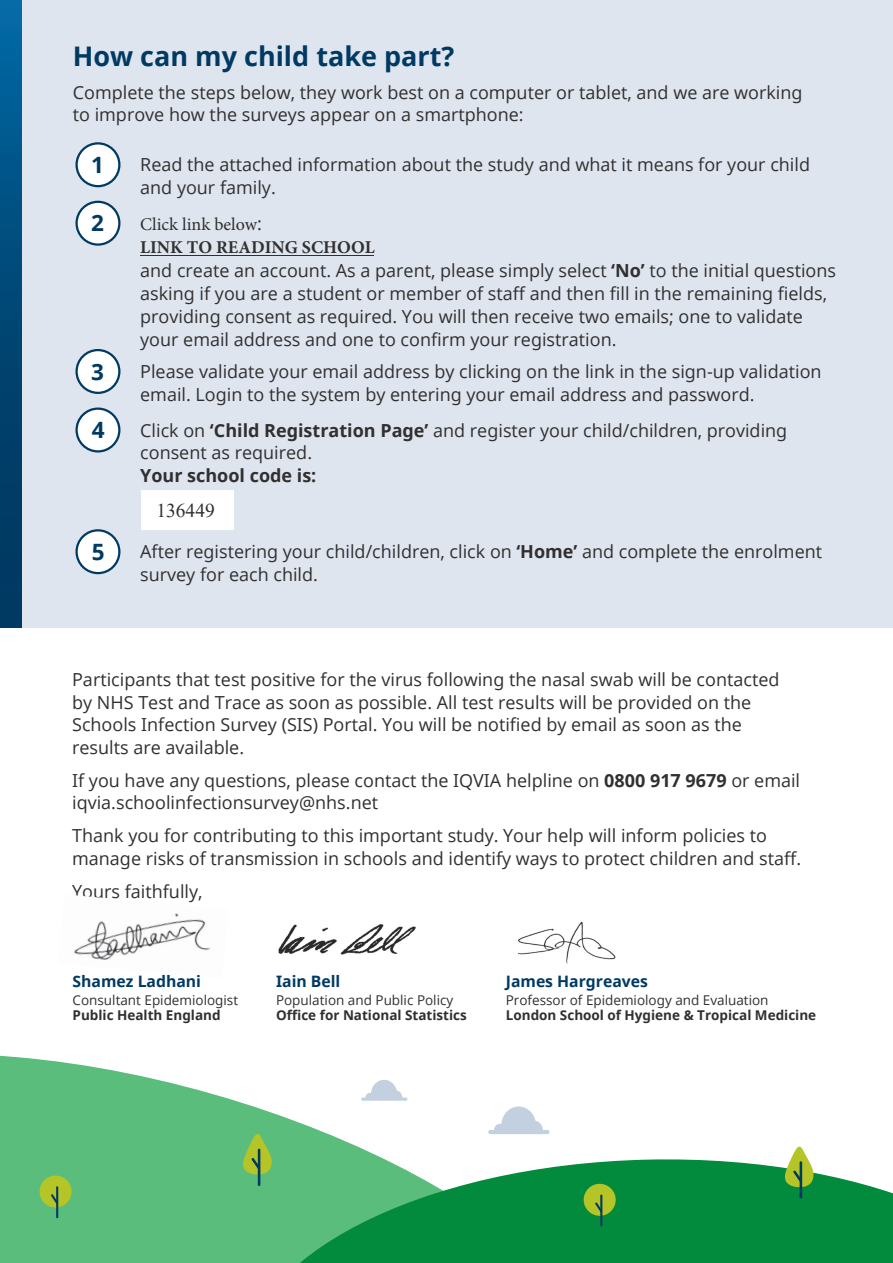
<style>
.page{position:relative;width:893px;height:1263px;background:#fff}
.page>*{position:absolute;margin:0;border:0;box-sizing:border-box;transform-origin:0 0}
.t1{font:700 27px "Open Sans";color:#003a63}
.t2{font:700 22.5px "Open Sans";color:#003a63}
.t3{font:19.5px "Times New Roman";color:#312f30}
.t4{font:18px/22.5px "Open Sans";color:#312f30}
.t5{font:700 18px "Open Sans";color:#312f30}
.t6{font:700 15.75px "Open Sans";color:#003a63}
.t7{font:13.5px "Open Sans";color:#312f30}
.t8{font:700 13.5px "Open Sans";color:#312f30}
.s1{font-family:"Minion Pro"}
.s2{font-family:"Minion Pro";font-weight:700}
.s3{font-weight:700}
</style>
<div class="page">
<div style="left:0;top:0;width:893px;height:628px;background:#dee5ee"></div>
<div style="left:141px;top:490px;width:93px;height:40px;background:#fff"></div>
<div style="left:0;top:0;width:21px;height:628px;background:linear-gradient(to bottom,#01659f,#003257)"></div>
<div style="left:77px;top:143px;width:42px;height:43px;background:#fff;border-radius:50%"></div>
<div style="left:75px;top:142px;width:45px;height:45px;border:2px solid #003a63;border-radius:50%"></div>
<div style="left:77px;top:202px;width:42px;height:43px;background:#fff;border-radius:50%"></div>
<div style="left:75px;top:201px;width:45px;height:45px;border:2px solid #003a63;border-radius:50%"></div>
<hr style="left:141px;top:255px;width:233px;height:1px;background:#312f30">
<div style="left:77px;top:350px;width:42px;height:43px;background:#fff;border-radius:50%"></div>
<div style="left:75px;top:349px;width:45px;height:45px;border:2px solid #003a63;border-radius:50%"></div>
<div style="left:77px;top:409px;width:42px;height:42px;background:#fff;border-radius:50%"></div>
<div style="left:75px;top:407px;width:45px;height:45px;border:2px solid #003a63;border-radius:50%"></div>
<div style="left:77px;top:530px;width:42px;height:43px;background:#fff;border-radius:50%"></div>
<div style="left:75px;top:529px;width:45px;height:45px;border:2px solid #003a63;border-radius:50%"></div>
<img style="left:74px;top:913px;width:136px;height:47px">
<img style="left:278px;top:924px;width:138px;height:31px">
<img style="left:518px;top:921px;width:98px;height:43px">
<svg style="left:0;top:1055px;width:550px;height:208px;fill:#5abd7c"></svg>
<svg style="left:241px;top:1155px;width:652px;height:108px;background:#2fa15f"></svg>
<div style="left:584px;top:1184px;width:32px;height:32px;background:#b5c527;border-radius:50%"></div>
<hr style="left:600px;top:1194px;width:2px;height:32px;background:#003a63">
<svg style="left:595px;top:1202px;width:6px;height:10px"></svg>
<hr style="left:800px;top:1161px;width:2px;height:38px;background:#003a63">
<svg style="left:785px;top:1146px;width:29px;height:41px"></svg>
<div style="left:40px;top:1175px;width:32px;height:32px;background:#b5c527;border-radius:50%"></div>
<hr style="left:56px;top:1186px;width:2px;height:32px;background:#003a63">
<svg style="left:51px;top:1194px;width:6px;height:9px"></svg>
<hr style="left:258px;top:1148px;width:2px;height:38px;background:#003a63">
<svg style="left:243px;top:1132px;width:29px;height:43px"></svg>
<svg style="left:361px;top:1080px;width:46px;height:21px"></svg>
<svg style="left:488px;top:1106px;width:61px;height:28px"></svg>
<h2 class="t1" style="left:73px;top:37px;width:383px">How can my child take part?</h2>
<p class="t4" style="left:73px;top:81px;width:731px">Complete the steps below, they work best on a computer or tablet, and we are working to improve how the surveys appear on a smartphone:</p>
<p class="t2" style="left:91px;top:149px;width:14px">1</p>
<p class="t4" style="left:140px;top:153px;width:671px">Read the attached information about the study and what it means for your child and your family.</p>
<p class="t2" style="left:91px;top:207px;width:14px">2</p>
<p class="t4" style="left:140px;top:211px;width:697px;line-height:23.2px"><span class="s1">Click link below</span>:<br><span class="s2">LINK TO READING SCHOOL<br></span>and create an account. As a parent, please simply select <span class="s3">‘No’</span> to the initial questions asking if you are a student or member of staff and then fill in the remaining fields, providing consent as required. You will then receive two emails; one to validate your email address and one to confirm your registration.</p>
<p class="t2" style="left:91px;top:356px;width:14px">3</p>
<p class="t4" style="left:140px;top:360px;width:683px">Please validate your email address by clicking on the link in the sign-up validation email. Login to the system by entering your email address and password.</p>
<p class="t2" style="left:92px;top:414px;width:14px">4</p>
<p class="t4" style="left:140px;top:419px;width:649px">Click on <span class="s3">‘Child Registration Page’</span> and register your child/children, providing consent as required.</p>
<p class="t5" style="left:140px;top:463px;width:178px">Your school code is:</p>
<p class="t3" style="left:156px;top:497px;width:60px">136449</p>
<p class="t2" style="left:92px;top:536px;width:14px">5</p>
<p class="t4" style="left:140px;top:540px;width:683px">After registering your child/children, click on <span class="s3">‘Home’</span> and complete the enrolment survey for each child.</p>
<p class="t4" style="left:72px;top:668px;width:709px">Participants that test positive for the virus following the nasal swab will be contacted by NHS Test and Trace as soon as possible. All test results will be provided on the Schools Infection Survey (SIS) Portal. You will be notified by email as soon as the results are available.</p>
<p class="t4" style="left:72px;top:769px;width:729px">If you have any questions, please contact the IQVIA helpline on <span class="s3">0800 917 9679</span> or email iqvia.schoolinfectionsurvey@nhs.net</p>
<p class="t4" style="left:72px;top:824px;width:730px">Thank you for contributing to this important study. Your help will inform policies to manage risks of transmission in schools and identify ways to protect children and staff.</p>
<p class="t4" style="left:72px;top:880px;width:132px">Yours faithfully,</p>
<p class="t6" style="left:73px;top:970px;width:130px">Shamez Ladhani</p>
<p class="t7" style="left:73px;top:990px;width:167px">Consultant Epidemiologist</p>
<p class="t8" style="left:73px;top:1005px;width:150px">Public Health England</p>
<p class="t6" style="left:276px;top:970px;width:66px">Iain Bell</p>
<p class="t7" style="left:276px;top:990px;width:179px">Population and Public Policy</p>
<p class="t8" style="left:276px;top:1005px;width:192px">Office for National Statistics</p>
<p class="t6" style="left:506px;top:970px;width:144px">James Hargreaves</p>
<p class="t7" style="left:506px;top:990px;width:264px">Professor of Epidemiology and Evaluation</p>
<p class="t8" style="left:506px;top:1005px;width:312px">London School of Hygiene &amp; Tropical Medicine</p>
</div>
